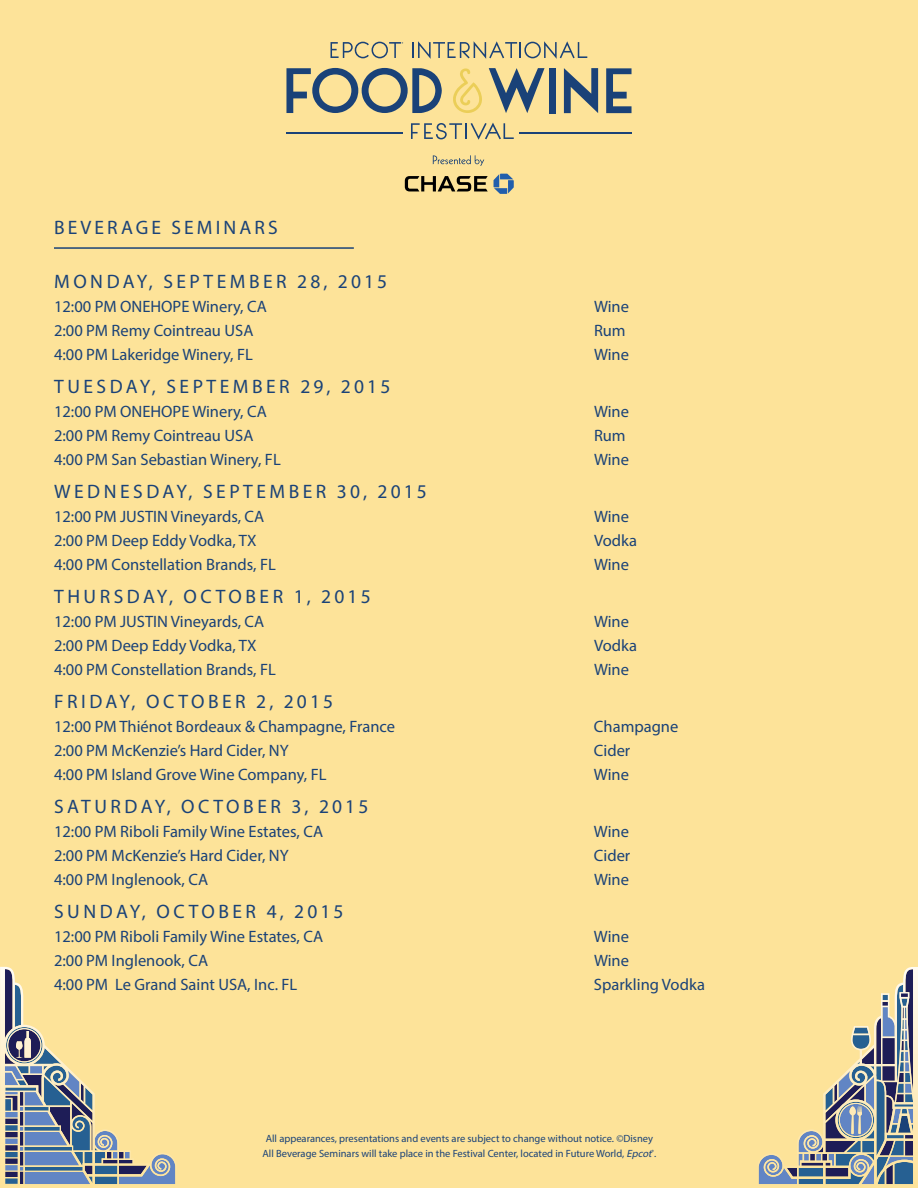
<style>
.page{position:relative;width:918px;height:1188px;background:#fde399}
.page>*{position:absolute;margin:0;border:0;box-sizing:border-box;transform-origin:0 0}
.t1{font:19.5px "Myriad Pro";letter-spacing:.18em;color:#1a4278}
.t2{font:19.5px "Myriad Pro";letter-spacing:.16em;color:#1a4278}
.t3{font:16.5px "Myriad Pro";color:#1a4278}
.t4{font:10.5px/15.3px "Myriad Pro";color:#1a4278;text-align:center}
.s1{font-style:italic}
</style>
<div class="page">
<svg style="left:433px;top:155px;width:51px;height:11px"></svg>
<hr style="left:519px;top:132px;width:113px;height:1px;background:#1a4278">
<svg style="left:286px;top:68px;width:156px;height:45px"></svg>
<svg style="left:489px;top:68px;width:56px;height:45px"></svg>
<div style="left:549px;top:68px;width:7px;height:45px;background:#1a4278"></div>
<svg style="left:564px;top:68px;width:34px;height:45px"></svg>
<svg style="left:606px;top:68px;width:26px;height:45px"></svg>
<svg style="left:453px;top:68px;width:29px;height:45px"></svg>
<svg style="left:412px;top:41px;width:175px;height:18px"></svg>
<svg style="left:331px;top:42px;width:72px;height:16px"></svg>
<svg style="left:411px;top:123px;width:103px;height:17px"></svg>
<hr style="left:286px;top:132px;width:117px;height:1px;background:#1a4278">
<svg style="left:494px;top:174px;width:20px;height:20px"></svg>
<svg style="left:405px;top:176px;width:83px;height:15px"></svg>
<hr style="left:54px;top:247px;width:300px;height:2px;background:#1a4278">
<svg style="left:0;top:967px;width:176px;height:217px"></svg>
<svg style="left:758px;top:967px;width:160px;height:217px"></svg>
<p class="t2" style="left:54px;top:215px;width:225px">BEVERAGE SEMINARS</p>
<p class="t1" style="left:54px;top:269px;width:335px">MONDAY, SEPTEMBER 28, 2015</p>
<p class="t3" style="left:54px;top:296px;width:214px">12:00 PM ONEHOPE Winery, CA</p>
<p class="t3" style="left:594px;top:296px;width:36px">Wine</p>
<p class="t3" style="left:54px;top:320px;width:201px">2:00 PM Remy Cointreau USA</p>
<p class="t3" style="left:594px;top:320px;width:33px">Rum</p>
<p class="t3" style="left:54px;top:344px;width:201px">4:00 PM Lakeridge Winery, FL</p>
<p class="t3" style="left:594px;top:344px;width:36px">Wine</p>
<p class="t1" style="left:54px;top:374px;width:338px">TUESDAY, SEPTEMBER 29, 2015</p>
<p class="t3" style="left:54px;top:401px;width:214px">12:00 PM ONEHOPE Winery, CA</p>
<p class="t3" style="left:594px;top:401px;width:36px">Wine</p>
<p class="t3" style="left:54px;top:425px;width:201px">2:00 PM Remy Cointreau USA</p>
<p class="t3" style="left:594px;top:425px;width:33px">Rum</p>
<p class="t3" style="left:54px;top:449px;width:228px">4:00 PM San Sebastian Winery, FL</p>
<p class="t3" style="left:594px;top:449px;width:36px">Wine</p>
<p class="t1" style="left:54px;top:479px;width:374px">WEDNESDAY, SEPTEMBER 30, 2015</p>
<p class="t3" style="left:54px;top:506px;width:212px">12:00 PM JUSTIN Vineyards, CA</p>
<p class="t3" style="left:594px;top:506px;width:36px">Wine</p>
<p class="t3" style="left:54px;top:530px;width:204px">2:00 PM Deep Eddy Vodka, TX</p>
<p class="t3" style="left:594px;top:530px;width:45px">Vodka</p>
<p class="t3" style="left:54px;top:554px;width:223px">4:00 PM Constellation Brands, FL</p>
<p class="t3" style="left:594px;top:554px;width:36px">Wine</p>
<p class="t1" style="left:54px;top:584px;width:318px">THURSDAY, OCTOBER 1, 2015</p>
<p class="t3" style="left:54px;top:611px;width:212px">12:00 PM JUSTIN Vineyards, CA</p>
<p class="t3" style="left:594px;top:611px;width:36px">Wine</p>
<p class="t3" style="left:54px;top:635px;width:204px">2:00 PM Deep Eddy Vodka, TX</p>
<p class="t3" style="left:594px;top:635px;width:45px">Vodka</p>
<p class="t3" style="left:54px;top:659px;width:223px">4:00 PM Constellation Brands, FL</p>
<p class="t3" style="left:594px;top:659px;width:36px">Wine</p>
<p class="t1" style="left:54px;top:689px;width:281px">FRIDAY, OCTOBER 2, 2015</p>
<p class="t3" style="left:54px;top:716px;width:343px">12:00 PM Thiénot Bordeaux &amp; Champagne, France</p>
<p class="t3" style="left:594px;top:716px;width:86px">Champagne</p>
<p class="t3" style="left:54px;top:740px;width:236px">2:00 PM McKenzie’s Hard Cider, NY</p>
<p class="t3" style="left:594px;top:740px;width:38px">Cider</p>
<p class="t3" style="left:54px;top:764px;width:274px">4:00 PM Island Grove Wine Company, FL</p>
<p class="t3" style="left:594px;top:764px;width:36px">Wine</p>
<p class="t1" style="left:54px;top:794px;width:316px">SATURDAY, OCTOBER 3, 2015</p>
<p class="t3" style="left:54px;top:821px;width:271px">12:00 PM Riboli Family Wine Estates, CA</p>
<p class="t3" style="left:594px;top:821px;width:36px">Wine</p>
<p class="t3" style="left:54px;top:845px;width:236px">2:00 PM McKenzie’s Hard Cider, NY</p>
<p class="t3" style="left:594px;top:845px;width:38px">Cider</p>
<p class="t3" style="left:54px;top:869px;width:156px">4:00 PM Inglenook, CA</p>
<p class="t3" style="left:594px;top:869px;width:36px">Wine</p>
<p class="t1" style="left:54px;top:899px;width:291px">SUNDAY, OCTOBER 4, 2015</p>
<p class="t3" style="left:54px;top:926px;width:271px">12:00 PM Riboli Family Wine Estates, CA</p>
<p class="t3" style="left:594px;top:926px;width:36px">Wine</p>
<p class="t3" style="left:54px;top:950px;width:156px">2:00 PM Inglenook, CA</p>
<p class="t3" style="left:594px;top:950px;width:36px">Wine</p>
<p class="t3" style="left:54px;top:974px;width:245px">4:00 PM Le Grand Saint USA, Inc. FL</p>
<p class="t3" style="left:594px;top:974px;width:113px">Sparkling Vodka</p>
<p class="t4" style="left:263px;top:1131px;width:395px">All appearances, presentations and events are subject to change without notice. ©Disney<br>All Beverage Seminars will take place in the Festival Center, located in Future World, <span class="s1">Epcot</span><sup>®</sup>.</p>
</div>
